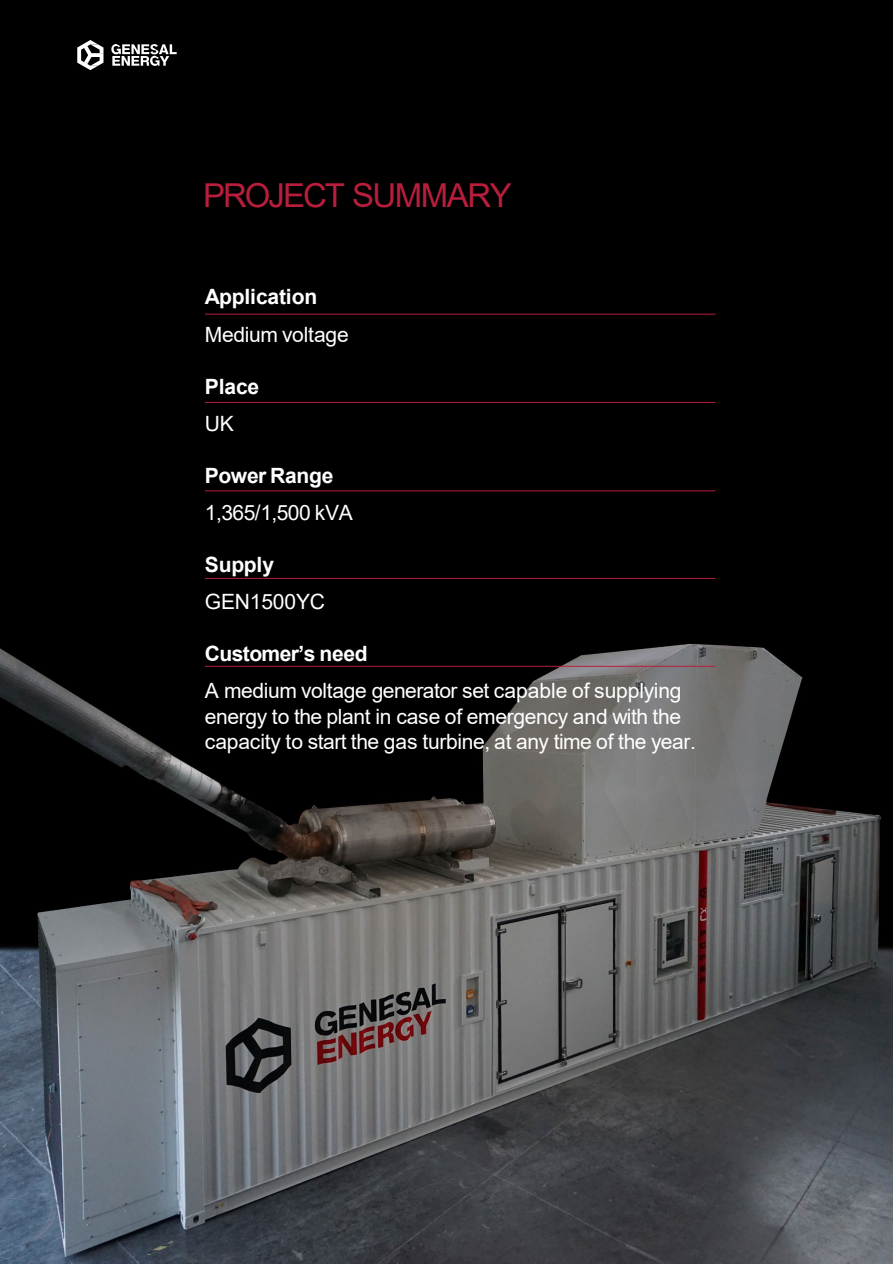
<style>
.page{position:relative;width:893px;height:1264px;background:#fff}
.page>*{position:absolute;margin:0;border:0;box-sizing:border-box;transform-origin:0 0}
.t1{font:33px "Arial";letter-spacing:-.05em;color:#b81e3c}
.t2{font:21px/25.2px "Arial";letter-spacing:-.02em;color:#fff}
.t3{font:700 21px "Arial";letter-spacing:-.015em;color:#fff}
</style>
<div class="page">
<div style="left:0;top:0;width:892px;height:1263px;background:#000"></div>
<svg style="left:77px;top:40px;width:26px;height:30px"></svg>
<svg style="left:111px;top:44px;width:66px;height:22px"></svg>
<img style="left:0;top:643px;width:892px;height:620px">
<hr style="left:205px;top:314px;width:510px;height:1px;background:#b81e3c">
<hr style="left:205px;top:402px;width:510px;height:1px;background:#b81e3c">
<hr style="left:205px;top:490px;width:510px;height:1px;background:#b81e3c">
<hr style="left:205px;top:578px;width:510px;height:1px;background:#b81e3c">
<hr style="left:205px;top:665px;width:510px;height:1px;background:#b81e3c">
<p class="t1" style="left:203px;top:172px;width:310px">PROJECT SUMMARY</p>
<p class="t3" style="left:205px;top:282px;width:114px">Application</p>
<p class="t2" style="left:205px;top:321px;width:145px">Medium voltage</p>
<p class="t3" style="left:205px;top:371px;width:56px">Place</p>
<p class="t2" style="left:205px;top:410px;width:30px">UK</p>
<p class="t3" style="left:205px;top:460px;width:130px">Power Range</p>
<p class="t2" style="left:205px;top:500px;width:149px">1,365/1,500 kVA</p>
<p class="t3" style="left:205px;top:549px;width:71px">Supply</p>
<p class="t2" style="left:205px;top:589px;width:121px">GEN1500YC</p>
<p class="t3" style="left:205px;top:638px;width:164px">Customer’s need</p>
<p class="t2" style="left:205px;top:678px;width:492px">A medium voltage generator set capable of supplying energy to the plant in case of emergency and with the capacity to start the gas turbine, at any time of the year.</p>
</div>
